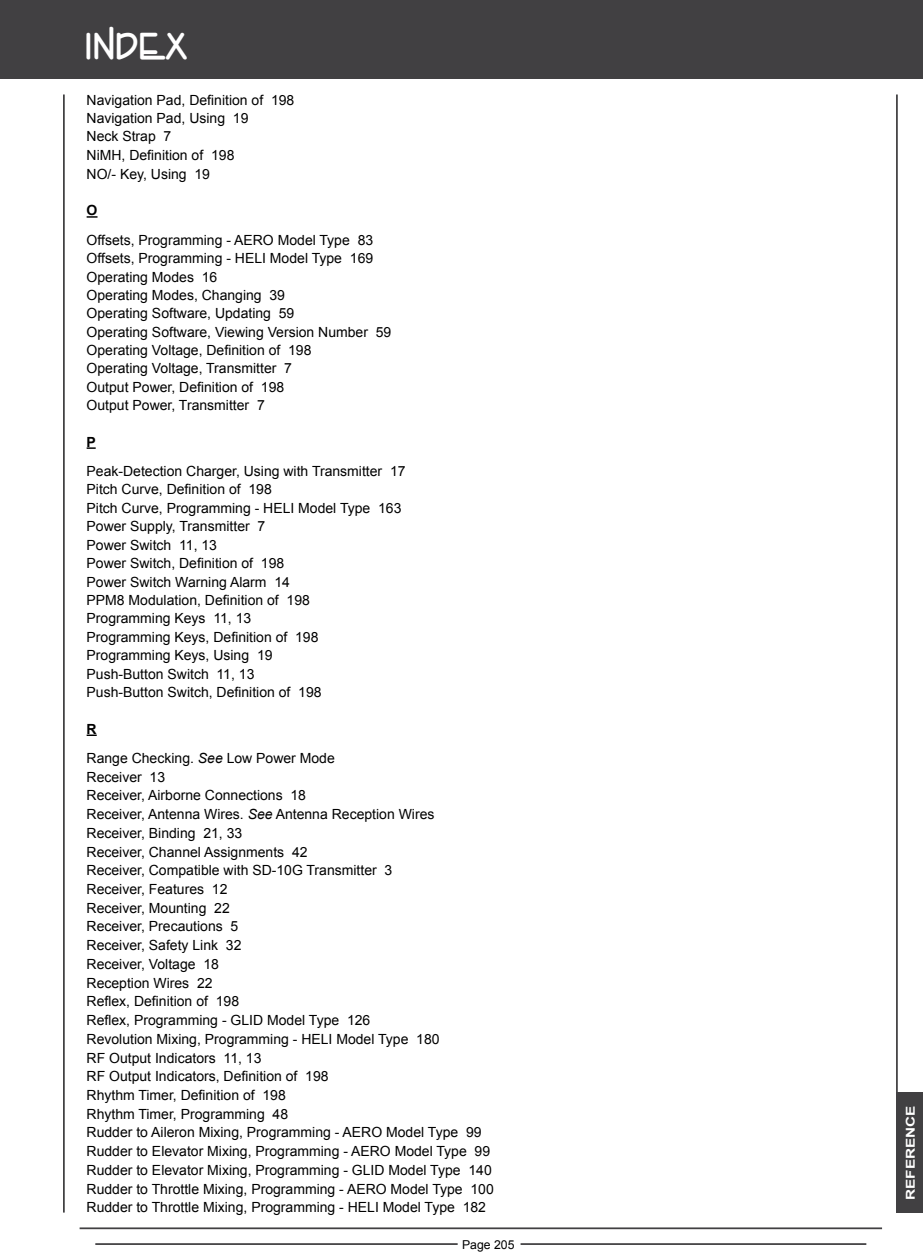
<style>
.page{position:relative;width:923px;height:1260px;background:#fff}
.page>*{position:absolute;margin:0;border:0;box-sizing:border-box;transform-origin:0 0}
.t1{font:700 35px "Enview";color:#fff}
.t2{font:14px/18.7px "Arial";color:#000}
.t3{font:700 14px "Arial";color:#000}
.t4{font:700 12.25px "Arial";color:#fff;scale:1.25 1}
.t5{font:12.25px "Arial";color:#000}
.s1{font-weight:700}
.s2{font-style:italic}
</style>
<div class="page">
<hr style="left:63px;top:94px;width:2px;height:1119px;background:#414042">
<hr style="left:896px;top:94px;width:2px;height:1119px;background:#414042">
<hr style="left:521px;top:1243px;width:345px;height:2px;background:#414042">
<hr style="left:80px;top:1227px;width:802px;height:2px;background:#414042">
<hr style="left:95px;top:1243px;width:363px;height:2px;background:#414042">
<div style="left:0;top:0;width:923px;height:79px;background:#414042"></div>
<div style="left:897px;top:1093px;width:26px;height:120px;background:#414042"></div>
<svg style="left:87px;top:216px;width:11px;height:2px"></svg>
<svg style="left:87px;top:447px;width:9px;height:2px"></svg>
<h1 class="t1" style="left:87px;top:24px;width:104px">INDEX</h1>
<p class="t2" style="left:87px;top:91px;width:209px">Navigation Pad, Definition of 198<br>Navigation Pad, Using 19<br>Neck Strap 7<br>NiMH, Definition of 198<br>NO/- Key, Using 19</p>
<p class="t3" style="left:87px;top:201px;width:12px">O</p>
<p class="t2" style="left:87px;top:231px;width:306px">Offsets, Programming - AERO Model Type 83<br>Offsets, Programming - HELI Model Type 169<br>Operating Modes 16<br>Operating Modes, Changing 39<br>Operating Software, Updating 59<br>Operating Software, Viewing Version Number 59<br>Operating Voltage, Definition of 198<br>Operating Voltage, Transmitter 7<br>Output Power, Definition of 198<br>Output Power, Transmitter 7</p>
<p class="t3" style="left:87px;top:432px;width:11px">P</p>
<p class="t2" style="left:87px;top:462px;width:321px">Peak-Detection Charger, Using with Transmitter 17<br>Pitch Curve, Definition of 198<br>Pitch Curve, Programming - HELI Model Type 163<br>Power Supply, Transmitter 7<br>Power Switch 11, 13<br>Power Switch, Definition of 198<br>Power Switch Warning Alarm 14<br>PPM8 Modulation, Definition of 198<br>Programming Keys 11, 13<br>Programming Keys, Definition of 198<br>Programming Keys, Using 19<br>Push-Button Switch 11, 13<br>Push-Button Switch, Definition of 198</p>
<p class="t2" style="left:87px;top:714px;width:250px;line-height:29.4px"><span class="s1">R<br></span>Range Checking. <span class="s2">See</span> Low Power Mode</p>
<p class="t2" style="left:87px;top:768px;width:409px">Receiver 13<br>Receiver, Airborne Connections 18<br>Receiver, Antenna Wires. <span class="s2">See</span> Antenna Reception Wires Receiver, Binding 21, 33<br>Receiver, Channel Assignments 42<br>Receiver, Compatible with SD-10G Transmitter 3<br>Receiver, Features 12<br>Receiver, Mounting 22<br>Receiver, Precautions 5<br>Receiver, Safety Link 32<br>Receiver, Voltage 18<br>Reception Wires 22<br>Reflex, Definition of 198<br>Reflex, Programming - GLID Model Type 126<br>Revolution Mixing, Programming - HELI Model Type 180<br>RF Output Indicators 11, 13<br>RF Output Indicators, Definition of 198<br>Rhythm Timer, Definition of 198<br>Rhythm Timer, Programming 48<br>Rudder to Aileron Mixing, Programming - AERO Model Type 99<br>Rudder to Elevator Mixing, Programming - AERO Model Type 99<br>Rudder to Elevator Mixing, Programming - GLID Model Type 140<br>Rudder to Throttle Mixing, Programming - AERO Model Type 100<br>Rudder to Throttle Mixing, Programming - HELI Model Type 182</p>
<p class="t5" style="left:462px;top:1237px;width:54px">Page 205</p>
<p class="t4" style="left:902px;top:1200px;width:77px;rotate:-90deg">REFERENCE</p>
</div>
